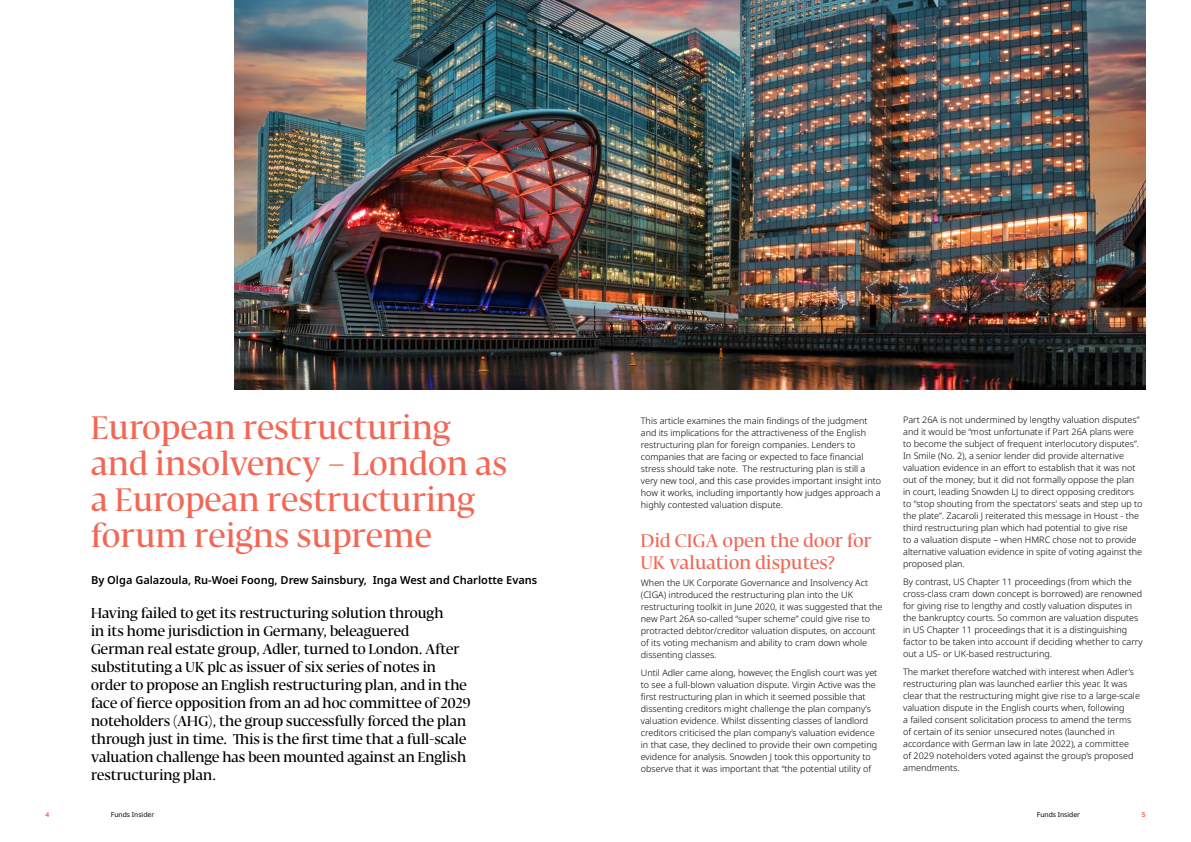
<style>
.page{position:relative;width:1191px;height:842px;background:#fff}
.page>*{position:absolute;margin:0;border:0;box-sizing:border-box;transform-origin:0 0}
.t1{font:500 32px/36px "Fedra Serif Display";letter-spacing:.02em;color:#f26856}
.t2{font:500 18px/22px "Fedra Serif Display";letter-spacing:.02em;color:#f26856}
.t3{font:500 14px/18px "Fedra Serif Display";letter-spacing:.01em;color:#000}
.t4{font:600 11px "Noto Sans";color:#000}
.t5{font:300 9px/12px "Noto Sans";color:#000}
.t6{font:6.8px "Noto Sans";color:#000}
.t7{font:700 6.8px "Noto Sans";color:#f26856}
</style>
<div class="page">
<img style="left:234px;top:0;width:911px;height:390px">
<h1 class="t1" style="left:91px;top:413px;width:417px">European restructuring and insolvency – London as a European restructuring forum reigns supreme</h1>
<p class="t4" style="left:91px;top:573px;width:448px">By Olga Galazoula, Ru-Woei Foong, Drew Sainsbury, Inga West and Charlotte Evans</p>
<p class="t3" style="left:91px;top:605px;width:381px">Having failed to get its restructuring solution through<br>in its home jurisdiction in Germany, beleaguered<br>German real estate group, Adler, turned to London. After substituting a UK plc as issuer of six series of notes in order to propose an English restructuring plan, and in the face of fierce opposition from an ad hoc committee of 2029 noteholders (AHG), the group successfully forced the plan through just in time. This is the first time that a full-scale valuation challenge has been mounted against an English restructuring plan.</p>
<p class="t5" style="left:641px;top:414px;width:242px">This article examines the main findings of the judgment and its implications for the attractiveness of the English restructuring plan for foreign companies. Lenders to companies that are facing or expected to face financial stress should take note. The restructuring plan is still a very new tool, and this case provides important insight into how it works, including importantly how judges approach a highly contested valuation dispute.</p>
<h2 class="t2" style="left:641px;top:531px;width:232px">Did CIGA open the door for<br>UK valuation disputes?</h2>
<p class="t5" style="left:641px;top:577px;width:243px">When the UK Corporate Governance and Insolvency Act (CIGA) introduced the restructuring plan into the UK restructuring toolkit in June 2020, it was suggested that the new Part 26A so-called “super scheme” could give rise to protracted debtor/creditor valuation disputes, on account of its voting mechanism and ability to cram down whole dissenting classes.</p>
<p class="t5" style="left:641px;top:667px;width:238px">Until Adler came along, however, the English court was yet to see a full-blown valuation dispute. Virgin Active was the first restructuring plan in which it seemed possible that dissenting creditors might challenge the plan company’s valuation evidence. Whilst dissenting classes of landlord creditors criticised the plan company’s valuation evidence in that case, they declined to provide their own competing evidence for analysis. Snowden J took this opportunity to observe that it was important that “the potential utility of</p>
<p class="t5" style="left:903px;top:414px;width:241px">Part 26A is not undermined by lengthy valuation disputes” and it would be “most unfortunate if Part 26A plans were to become the subject of frequent interlocutory disputes”.<br>In Smile (No. 2), a senior lender did provide alternative valuation evidence in an effort to establish that it was not out of the money; but it did not formally oppose the plan in court, leading Snowden LJ to direct opposing creditors to “stop shouting from the spectators’ seats and step up to the plate”. Zacaroli J reiterated this message in Houst - the third restructuring plan which had potential to give rise<br>to a valuation dispute – when HMRC chose not to provide alternative valuation evidence in spite of voting against the proposed plan.</p>
<p class="t5" style="left:903px;top:576px;width:241px">By contrast, US Chapter 11 proceedings (from which the cross-class cram down concept is borrowed) are renowned for giving rise to lengthy and costly valuation disputes in the bankruptcy courts. So common are valuation disputes in US Chapter 11 proceedings that it is a distinguishing factor to be taken into account if deciding whether to carry out a US- or UK-based restructuring.</p>
<p class="t5" style="left:903px;top:666px;width:238px">The market therefore watched with interest when Adler’s restructuring plan was launched earlier this year. It was clear that the restructuring might give rise to a large-scale valuation dispute in the English courts when, following<br>a failed consent solicitation process to amend the terms of certain of its senior unsecured notes (launched in accordance with German law in late 2022), a committee<br>of 2029 noteholders voted against the group’s proposed amendments.</p>
<p class="t7" style="left:45px;top:811px;width:5px">4</p>
<p class="t6" style="left:111px;top:811px;width:45px">Funds Insider</p>
<p class="t6" style="left:1036px;top:811px;width:45px">Funds Insider</p>
<p class="t7" style="left:1141px;top:811px;width:5px">5</p>
</div>
